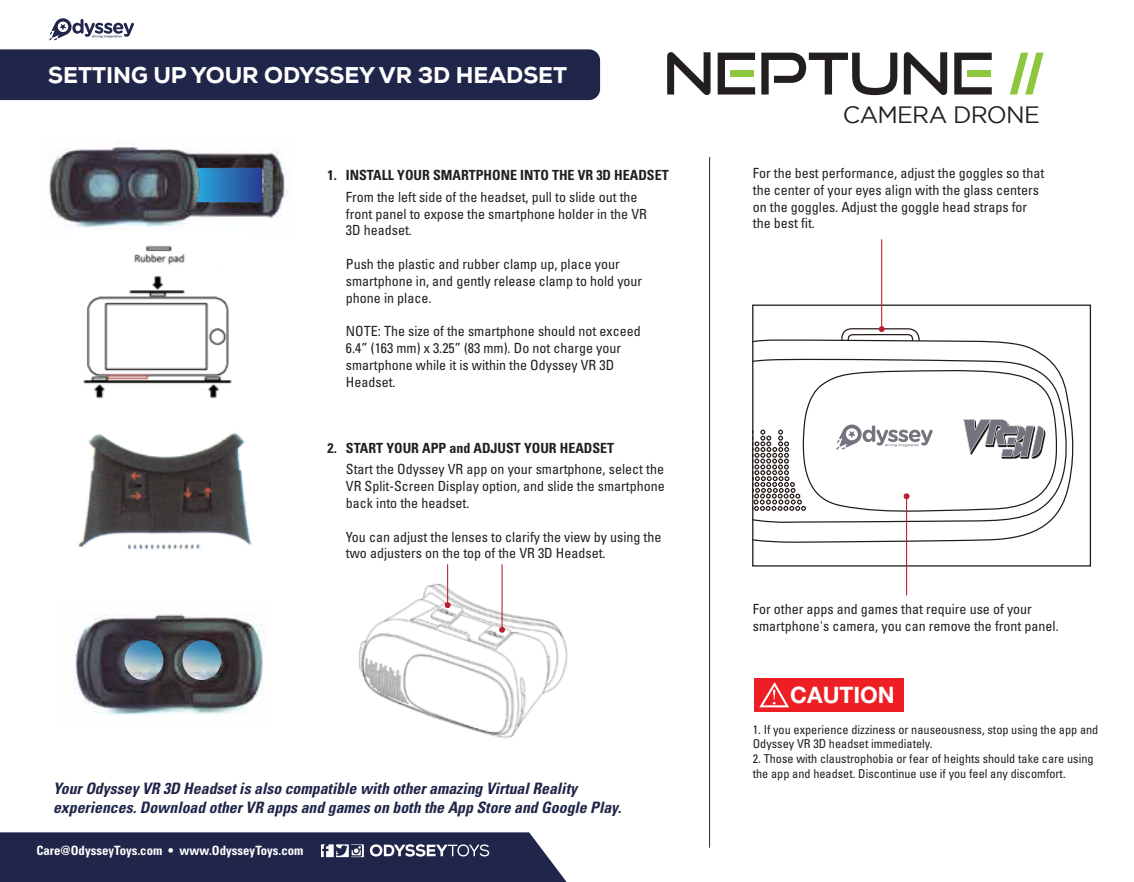
<style>
.page{position:relative;width:1134px;height:882px;background:#fff}
.page>*{position:absolute;margin:0;border:0;box-sizing:border-box;transform-origin:0 0}
.t1{font:23.62px "Gotham";letter-spacing:-.03em;color:#231f20}
.t2{font:800 22.75px "Nexa";color:#fff}
.t3{font:700 22.75px "Helvetica Neue LT Std";color:#fff}
.t4{font:italic 700 condensed 15.75px/18.9px "Univers LT Std";color:#202649}
.t5{font:condensed 14px/16.8px "Univers LT Std";color:#231f20}
.t6{font:700 condensed 14px "Univers LT Std";color:#231f20}
.t7{font:700 condensed 12.78px "Univers LT Std";color:#fff}
.t8{font:condensed 12.25px/14.7px "Univers LT Std";color:#231f20}
</style>
<div class="page">
<img style="left:49px;top:141px;width:243px;height:88px">
<img style="left:75px;top:614px;width:190px;height:101px">
<svg style="left:197px;top:168px;width:65px;height:34px;background:#2b70b3"></svg>
<div style="left:0;top:49px;width:600px;height:51px;background:#202649"></div>
<img style="left:78px;top:433px;width:174px;height:117px">
<svg style="left:0;top:832px;width:567px;height:50px;background:#2f3555"></svg>
<svg style="left:754px;top:339px;width:320px;height:205px"></svg>
<img style="left:83px;top:245px;width:149px;height:154px">
<img style="left:358px;top:571px;width:210px;height:168px">
<hr style="left:447px;top:565px;width:1px;height:40px;background:#be1e2d">
<svg style="left:445px;top:602px;width:6px;height:6px"></svg>
<hr style="left:502px;top:565px;width:1px;height:65px;background:#be1e2d">
<svg style="left:499px;top:627px;width:6px;height:6px"></svg>
<img style="left:125px;top:640px;width:96px;height:40px">
<div style="left:752px;top:305px;width:339px;height:262px;border:1px solid #231f20"></div>
<hr style="left:881px;top:240px;width:1px;height:89px;background:#be1e2d">
<svg style="left:840px;top:326px;width:80px;height:16px"></svg>
<hr style="left:906px;top:496px;width:1px;height:99px;background:#be1e2d">
<svg style="left:753px;top:369px;width:306px;height:144px"></svg>
<div style="left:754px;top:678px;width:150px;height:34px;background:#ed1f24"></div>
<svg style="left:759px;top:682px;width:30px;height:25px"></svg>
<hr style="left:709px;top:157px;width:1px;height:690px;background:#202649">
<svg style="left:49px;top:18px;width:85px;height:22px"></svg>
<svg style="left:667px;top:52px;width:44px;height:43px"></svg>
<svg style="left:718px;top:53px;width:37px;height:42px"></svg>
<div style="left:730px;top:70px;width:23px;height:6px;background:#8dc63f"></div>
<svg style="left:761px;top:53px;width:136px;height:42px"></svg>
<svg style="left:904px;top:52px;width:43px;height:43px"></svg>
<svg style="left:954px;top:53px;width:38px;height:42px"></svg>
<div style="left:967px;top:70px;width:23px;height:6px;background:#8dc63f"></div>
<svg style="left:1010px;top:53px;width:34px;height:42px"></svg>
<h2 class="t2" style="left:48px;top:61px;width:520px">SETTING UP YOUR ODYSSEY VR 3D HEADSET</h2>
<p class="t6" style="left:328px;top:167px;width:11px">1.</p>
<p class="t6" style="left:346px;top:167px;width:324px">INSTALL YOUR SMARTPHONE INTO THE VR 3D HEADSET</p>
<p class="t5" style="left:346px;top:188px;width:302px">From the left side of the headset, pull to slide out the front panel to expose the smartphone holder in the VR<br>3D headset.</p>
<p class="t5" style="left:346px;top:255px;width:298px">Push the plastic and rubber clamp up, place your smartphone in, and gently release clamp to hold your phone in place.</p>
<p class="t5" style="left:346px;top:323px;width:296px">NOTE: The size of the smartphone should not exceed 6.4” (163 mm) x 3.25” (83 mm). Do not charge your smartphone while it is within the Odyssey VR 3D Headset.</p>
<p class="t6" style="left:328px;top:439px;width:11px">2.</p>
<p class="t6" style="left:346px;top:439px;width:270px">START YOUR APP and ADJUST YOUR HEADSET</p>
<p class="t5" style="left:346px;top:461px;width:320px;text-align:justify">Start the Odyssey VR app on your smartphone, select the VR Split-Screen Display option, and slide the smartphone back into the headset.</p>
<p class="t5" style="left:346px;top:528px;width:317px">You can adjust the lenses to clarify the view by using the two adjusters on the top of the VR 3D Headset.</p>
<p class="t4" style="left:53px;top:779px;width:570px">Your Odyssey VR 3D Headset is also compatible with other amazing Virtual Reality experiences. Download other VR apps and games on both the App Store and Google Play.</p>
<p class="t7" style="left:36px;top:843px;width:269px">Care@OdysseyToys.com • www.OdysseyToys.com</p>
<h1 class="t1" style="left:843px;top:101px;width:198px">CAMERA DRONE</h1>
<p class="t5" style="left:753px;top:164px;width:293px">For the best performance, adjust the goggles so that the center of your eyes align with the glass centers on the goggles. Adjust the goggle head straps for the best fit.</p>
<p class="t5" style="left:753px;top:601px;width:307px">For other apps and games that require use of your smartphone's camera, you can remove the front panel.</p>
<h2 class="t3" style="left:790px;top:681px;width:106px">CAUTION</h2>
<p class="t8" style="left:753px;top:722px;width:347px">1. If you experience dizziness or nauseousness, stop using the app and<br>Odyssey VR 3D headset immediately.</p>
<p class="t8" style="left:753px;top:751px;width:342px">2. Those with claustrophobia or fear of heights should take care using the app and headset. Discontinue use if you feel any discomfort.</p>
</div>
